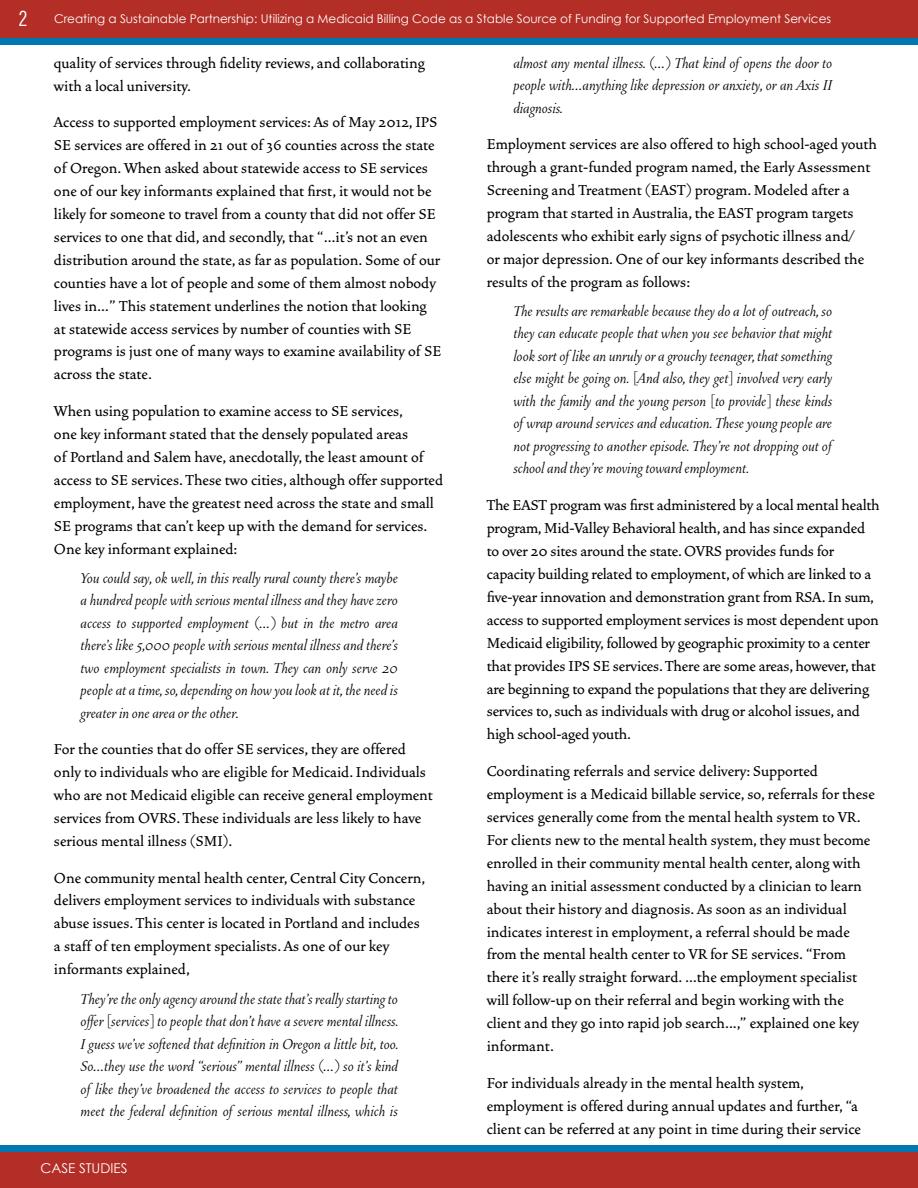
<style>
.page{position:relative;width:918px;height:1188px;background:#fff}
.page>*{position:absolute;margin:0;border:0;box-sizing:border-box;transform-origin:0 0}
.t1{font:500 18px/23px "Vendetta";color:#000}
.t2{font:italic 300 18px/22.5px "Vendetta";color:#000;text-align:justify}
.t3{font:13.5px "Century Gothic";color:#fff}
.t4{font:12px "Century Gothic";color:#fff}
.s1{font-family:"Trade Gothic Cond Eighteen";font-size:21px}
</style>
<div class="page">
<div style="left:0;top:1146px;width:918px;height:12px;background:#0077b0"></div>
<div style="left:0;top:33px;width:918px;height:12px;background:#0077b0"></div>
<div style="left:0;top:0;width:918px;height:38px;background:#b32e27"></div>
<div style="left:0;top:1152px;width:918px;height:36px;background:#b32e27"></div>
<p class="t4" style="left:19px;top:11px;width:814px"><span class="s1">2</span> Creating a Sustainable Partnership: Utilizing a Medicaid Billing Code as a Stable Source of Funding for Supported Employment Services</p>
<p class="t1" style="left:54px;top:51px;width:372px">quality of services through fidelity reviews, and collaborating with a local university.</p>
<p class="t1" style="left:54px;top:111px;width:389px">Access to supported employment services: As of May 2012, IPS SE services are offered in 21 out of 36 counties across the state of Oregon. When asked about statewide access to SE services one of our key informants explained that first, it would not be likely for someone to travel from a county that did not offer SE services to one that did, and secondly, that “…it’s not an even distribution around the state, as far as population. Some of our counties have a lot of people and some of them almost nobody lives in…” This statement underlines the notion that looking at statewide access services by number of counties with SE programs is just one of many ways to examine availability of SE across the state.</p>
<p class="t1" style="left:54px;top:400px;width:391px">When using population to examine access to SE services,<br>one key informant stated that the densely populated areas<br>of Portland and Salem have, anecdotally, the least amount of access to SE services. These two cities, although offer supported employment, have the greatest need across the state and small SE programs that can’t keep up with the demand for services.<br>One key informant explained:</p>
<p class="t2" style="left:81px;top:567px;width:319px">You could say, ok well, in this really rural county there’s maybe a hundred people with serious mental illness and they have zero access to supported employment (…) but in the metro area there’s like 5,000 people with serious mental illness and there’s two employment specialists in town. They can only serve 20 people at a time, so, depending on how you look at it, the need is greater in one area or the other.</p>
<p class="t1" style="left:54px;top:738px;width:380px">For the counties that do offer SE services, they are offered only to individuals who are eligible for Medicaid. Individuals who are not Medicaid eligible can receive general employment services from OVRS. These individuals are less likely to have serious mental illness (SMI).</p>
<p class="t1" style="left:54px;top:866px;width:373px">One community mental health center, Central City Concern, delivers employment services to individuals with substance abuse issues. This center is located in Portland and includes a staff of ten employment specialists. As one of our key informants explained,</p>
<p class="t2" style="left:81px;top:988px;width:319px">They’re the only agency around the state that’s really starting to offer [services] to people that don’t have a severe mental illness.<br>I guess we’ve softened that definition in Oregon a little bit, too.<br>So…they use the word “serious” mental illness (…) so it’s kind of like they’ve broadened the access to services to people that meet the federal definition of serious mental illness, which is</p>
<p class="t3" style="left:40px;top:1160px;width:89px">CASE STUDIES</p>
<p class="t2" style="left:514px;top:52px;width:320px">almost any mental illness. (…) That kind of opens the door to people with…anything like depression or anxiety, or an Axis II diagnosis.</p>
<p class="t1" style="left:487px;top:133px;width:392px">Employment services are also offered to high school-aged youth through a grant-funded program named, the Early Assessment Screening and Treatment (EAST) program. Modeled after a program that started in Australia, the EAST program targets adolescents who exhibit early signs of psychotic illness and/<br>or major depression. One of our key informants described the results of the program as follows:</p>
<p class="t2" style="left:514px;top:300px;width:320px">The results are remarkable because they do a lot of outreach, so they can educate people that when you see behavior that might look sort of like an unruly or a grouchy teenager, that something else might be going on. [And also, they get] involved very early with the family and the young person [to provide] these kinds of wrap around services and education. These young people are not progressing to another episode. They’re not dropping out of school and they’re moving toward employment.</p>
<p class="t1" style="left:487px;top:494px;width:395px">The EAST program was first administered by a local mental health program, Mid-Valley Behavioral health, and has since expanded to over 20 sites around the state. OVRS provides funds for capacity building related to employment, of which are linked to a five-year innovation and demonstration grant from RSA. In sum, access to supported employment services is most dependent upon Medicaid eligibility, followed by geographic proximity to a center that provides IPS SE services. There are some areas, however, that are beginning to expand the populations that they are delivering services to, such as individuals with drug or alcohol issues, and high school-aged youth.</p>
<p class="t1" style="left:487px;top:760px;width:390px">Coordinating referrals and service delivery: Supported employment is a Medicaid billable service, so, referrals for these services generally come from the mental health system to VR.<br>For clients new to the mental health system, they must become enrolled in their community mental health center, along with having an initial assessment conducted by a clinician to learn about their history and diagnosis. As soon as an individual indicates interest in employment, a referral should be made from the mental health center to VR for SE services. “From there it’s really straight forward. …the employment specialist will follow-up on their referral and begin working with the client and they go into rapid job search...,” explained one key informant.</p>
<p class="t1" style="left:487px;top:1072px;width:376px">For individuals already in the mental health system, employment is offered during annual updates and further, “a client can be referred at any point in time during their service</p>
</div>
